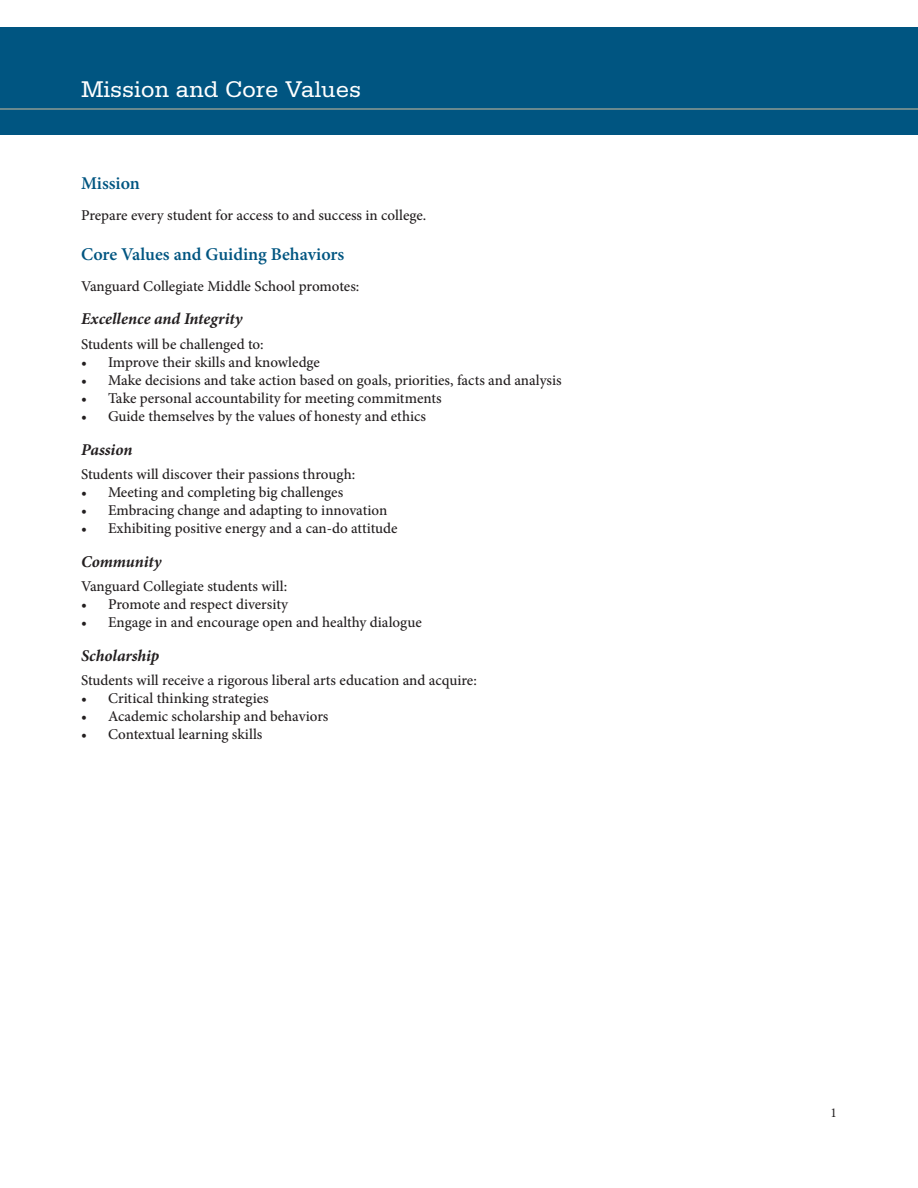
<style>
.page{position:relative;width:918px;height:1188px;background:#fff}
.page>*{position:absolute;margin:0;border:0;box-sizing:border-box;transform-origin:0 0}
.t1{font:24px "Serifa Std";color:#fff}
.t2{font:600 18px "Minion Pro";color:#005581}
.t3{font:italic 700 16.5px "Minion Pro";letter-spacing:-.005em;color:#231f20}
.t4{font:500 15px "Minion Pro";color:#231f20}
.t5{font:13.5px "Minion Pro";color:#231f20}
</style>
<div class="page">
<div style="left:1px;top:27px;width:917px;height:108px;background:#005581"></div>
<hr style="left:0;top:108px;width:918px;height:2px;background:#8b9b93">
<h1 class="t1" style="left:81px;top:76px;width:282px">Mission and Core Values</h1>
<p class="t2" style="left:81px;top:170px;width:60px">Mission</p>
<p class="t4" style="left:81px;top:205px;width:347px">Prepare every student for access to and success in college.</p>
<p class="t2" style="left:81px;top:241px;width:265px">Core Values and Guiding Behaviors</p>
<p class="t4" style="left:81px;top:276px;width:280px">Vanguard Collegiate Middle School promotes:</p>
<p class="t3" style="left:81px;top:307px;width:163px">Excellence and Integrity</p>
<p class="t4" style="left:81px;top:334px;width:184px">Students will be challenged to:</p>
<p class="t4" style="left:81px;top:352px;width:241px">• Improve their skills and knowledge</p>
<p class="t4" style="left:81px;top:370px;width:482px">• Make decisions and take action based on goals, priorities, facts and analysis</p>
<p class="t4" style="left:81px;top:388px;width:362px">• Take personal accountability for meeting commitments</p>
<p class="t4" style="left:81px;top:406px;width:347px">• Guide themselves by the values of honesty and ethics</p>
<p class="t3" style="left:81px;top:438px;width:53px">Passion</p>
<p class="t4" style="left:81px;top:464px;width:276px">Students will discover their passions through:</p>
<p class="t4" style="left:81px;top:482px;width:264px">• Meeting and completing big challenges</p>
<p class="t4" style="left:81px;top:500px;width:308px">• Embracing change and adapting to innovation</p>
<p class="t4" style="left:81px;top:518px;width:318px">• Exhibiting positive energy and a can-do attitude</p>
<p class="t3" style="left:81px;top:550px;width:82px">Community</p>
<p class="t4" style="left:81px;top:576px;width:208px">Vanguard Collegiate students will:</p>
<p class="t4" style="left:81px;top:594px;width:208px">• Promote and respect diversity</p>
<p class="t4" style="left:81px;top:612px;width:342px">• Engage in and encourage open and healthy dialogue</p>
<p class="t3" style="left:81px;top:644px;width:80px">Scholarship</p>
<p class="t4" style="left:81px;top:670px;width:397px">Students will receive a rigorous liberal arts education and acquire:</p>
<p class="t4" style="left:81px;top:688px;width:189px">• Critical thinking strategies</p>
<p class="t4" style="left:81px;top:706px;width:249px">• Academic scholarship and behaviors</p>
<p class="t4" style="left:81px;top:724px;width:183px">• Contextual learning skills</p>
<p class="t5" style="left:831px;top:1104px;width:8px">1</p>
</div>
